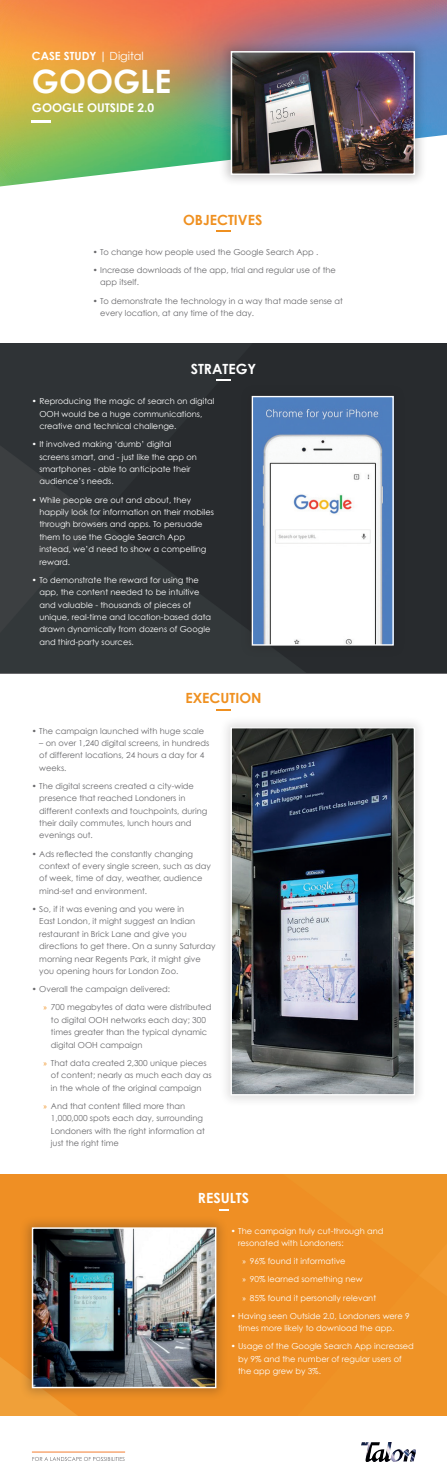
<style>
.page{position:relative;width:447px;height:1481px;background:#fff}
.page>*{position:absolute;margin:0;border:0;box-sizing:border-box;transform-origin:0 0}
.t1{font:700 32.17px "Century Gothic";color:#fff}
.t2{font:700 14.02px "Century Gothic";color:#ef9020}
.t3{font:700 14.02px "Century Gothic";color:#fff}
.t4{font:700 12px "Century Gothic";color:#fff}
.t5{font:700 11.25px "Century Gothic";color:#fff}
.t6{font:8.25px/12.4px "Century Gothic";color:#69696c}
.t7{font:8.25px/12.4px "Century Gothic";color:#fff}
.s1{font-weight:400}
.s2{font-family:"Myriad Pro";color:#ef9020}
.s3{font-family:"Myriad Pro"}
</style>
<div class="page">
<div style="left:0;top:1174px;width:446px;height:242px;background:#ef8f24"></div>
<img style="left:0;top:344px;width:446px;height:328px">
<img style="left:0;top:0;width:446px;height:186px">
<svg style="left:32px;top:120px;width:19px;height:2px"></svg>
<div style="left:218px;top:39px;width:209px;height:148px;background:#231f20;opacity:.26"></div>
<img style="left:233px;top:54px;width:179px;height:118px">
<div style="left:230px;top:51px;width:185px;height:124px;border:2px solid #fff"></div>
<svg style="left:216px;top:230px;width:14px;height:2px"></svg>
<svg style="left:216px;top:380px;width:14px;height:1px"></svg>
<div style="left:240px;top:384px;width:165px;height:273px;background:#231f20;opacity:.26"></div>
<img style="left:253px;top:398px;width:138px;height:245px">
<div style="left:251px;top:396px;width:142px;height:249px;border:1px solid #fff"></div>
<img style="left:361px;top:1442px;width:54px;height:18px">
<svg style="left:32px;top:1457px;width:92px;height:3px"></svg>
<hr style="left:32px;top:1451px;width:93px;height:1px;background:#f47d31">
<div style="left:20px;top:1215px;width:208px;height:184px;background:#231f20;opacity:.26"></div>
<img style="left:34px;top:1229px;width:180px;height:156px">
<div style="left:32px;top:1227px;width:184px;height:160px;border:1px solid #fff"></div>
<svg style="left:216px;top:709px;width:14px;height:1px"></svg>
<div style="left:219px;top:715px;width:207px;height:391px;background:#f6f6f6"></div>
<img style="left:232px;top:729px;width:181px;height:364px">
<div style="left:230px;top:727px;width:185px;height:368px;border:1px solid #fff"></div>
<h3 class="t5" style="left:32px;top:48px;width:113px">CASE STUDY | <span class="s1">Digital</span></h3>
<h1 class="t1" style="left:32px;top:61px;width:141px">GOOGLE</h1>
<h3 class="t4" style="left:32px;top:100px;width:124px">GOOGLE OUTSIDE 2.0</h3>
<h2 class="t2" style="left:183px;top:211px;width:81px">OBJECTIVES</h2>
<p class="t6" style="left:93px;top:245px;width:227px">• To change how people used the Google Search App .</p>
<p class="t6" style="left:100px;top:264px;width:237px;text-indent:-7px">• Increase downloads of the app, trial and regular use of the app itself.</p>
<p class="t6" style="left:100px;top:294px;width:244px;text-indent:-7px">• To demonstrate the technology in a way that made sense at every location, at any time of the day.</p>
<h2 class="t3" style="left:191px;top:360px;width:67px">STRATEGY</h2>
<p class="t7" style="left:39px;top:395px;width:176px;text-indent:-7px">• Reproducing the magic of search on digital<br>OOH would be a huge communications, creative and technical challenge.</p>
<p class="t7" style="left:39px;top:438px;width:159px;text-indent:-7px">• It involved making ‘dumb’ digital screens smart, and - just like the app on smartphones - able to anticipate their audience’s needs.</p>
<p class="t7" style="left:39px;top:493px;width:176px;text-indent:-7px">• While people are out and about, they happily look for information on their mobiles through browsers and apps. To persuade them to use the Google Search App instead, we’d need to show a compelling reward.</p>
<p class="t7" style="left:39px;top:573px;width:173px;text-indent:-7px">• To demonstrate the reward for using the app, the content needed to be intuitive and valuable - thousands of pieces of unique, real-time and location-based data drawn dynamically from dozens of Google and third-party sources.</p>
<h2 class="t2" style="left:185px;top:689px;width:78px">EXECUTION</h2>
<p class="t6" style="left:32px;top:724px;width:174px">• The campaign launched with huge scale</p>
<p class="t6" style="left:39px;top:736px;width:171px">– on over 1,240 digital screens, in hundreds of different locations, 24 hours a day for 4 weeks.</p>
<p class="t6" style="left:39px;top:779px;width:169px;text-indent:-7px">• The digital screens created a city-wide presence that reached Londoners in different contexts and touchpoints, during their daily commutes, lunch hours and evenings out.</p>
<p class="t6" style="left:39px;top:847px;width:173px;text-indent:-7px">• Ads reflected the constantly changing context of every single screen, such as day of week, time of day, weather, audience mind-set and environment.</p>
<p class="t6" style="left:39px;top:902px;width:177px;text-indent:-7px">• So, if it was evening and you were in<br>East London, it might suggest an Indian restaurant in Brick Lane and give you directions to get there. On a sunny Saturday morning near Regents Park, it might give you opening hours for London Zoo.</p>
<p class="t6" style="left:32px;top:982px;width:140px">• Overall the campaign delivered:</p>
<p class="t6" style="left:51px;top:1000px;width:162px;text-indent:-7px"><span class="s2">»</span> 700 megabytes of data were distributed to digital OOH networks each day; 300 times greater than the typical dynamic digital OOH campaign</p>
<p class="t6" style="left:51px;top:1056px;width:162px;text-indent:-7px"><span class="s2">»</span> That data created 2,300 unique pieces of content; nearly as much each day as in the whole of the original campaign</p>
<p class="t6" style="left:51px;top:1099px;width:155px;text-indent:-7px"><span class="s2">»</span> And that content filled more than 1,000,000 spots each day, surrounding Londoners with the right information at just the right time</p>
<h2 class="t3" style="left:198px;top:1189px;width:53px">RESULTS</h2>
<p class="t7" style="left:238px;top:1223px;width:147px;text-indent:-7px">• The campaign truly cut-through and resonated with Londoners:</p>
<p class="t7" style="left:242px;top:1254px;width:105px"><span class="s3">»</span> 96% found it informative</p>
<p class="t7" style="left:242px;top:1272px;width:122px"><span class="s3">»</span> 90% learned something new</p>
<p class="t7" style="left:242px;top:1290px;width:135px"><span class="s3">»</span> 85% found it personally relevant</p>
<p class="t7" style="left:238px;top:1309px;width:173px;text-indent:-7px">• Having seen Outside 2.0, Londoners were 9 times more likely to download the app.</p>
<p class="t7" style="left:238px;top:1339px;width:177px;text-indent:-7px">• Usage of the Google Search App increased by 9% and the number of regular users of the app grew by 3%.</p>
</div>
